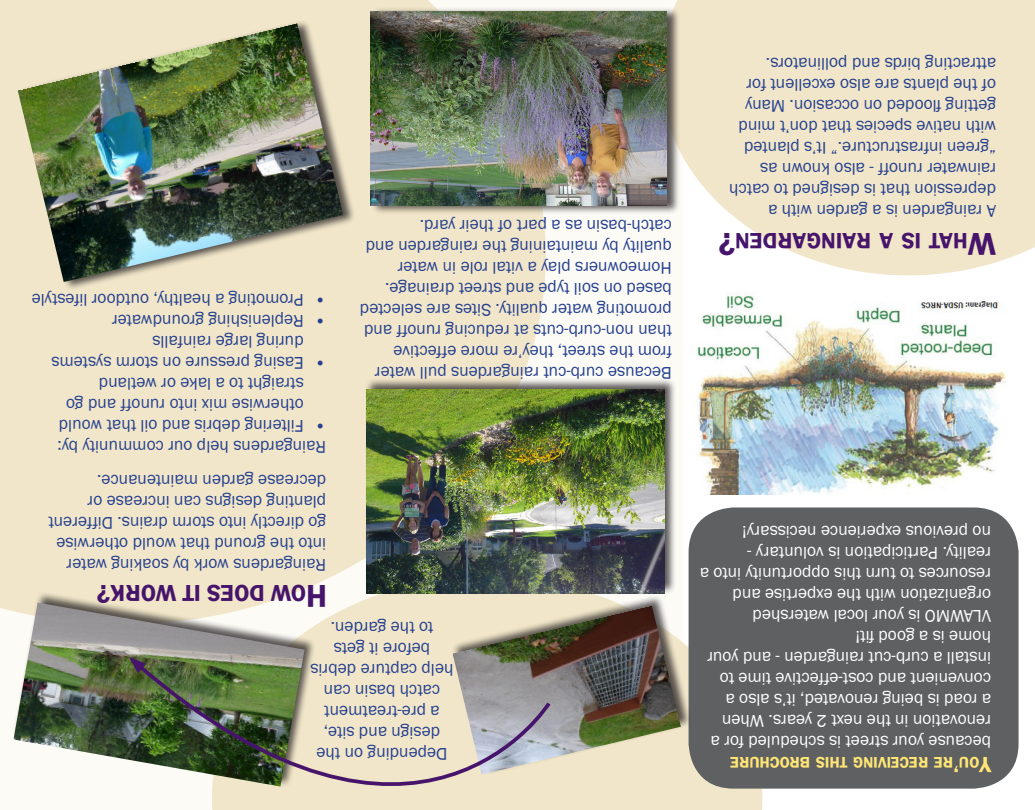
<style>
.page{position:relative;width:1035px;height:810px;background:#fff}
.page>*{position:absolute;margin:0;border:0;box-sizing:border-box;transform-origin:0 0}
.t1{font:600 32.5px "Franklin Gothic";color:#46156b}
.t2{font:600 26.25px "Franklin Gothic";color:#46156b}
.t3{font:600 23.75px "Franklin Gothic";color:#46156b}
.t4{font:600 22.75px "Franklin Gothic";color:#46156b}
.t5{font:600 22.5px "Franklin Gothic";color:#ffe675}
.t6{font:17.5px/21px "Franklin Gothic";color:#25408f}
.t7{font:17.5px/21px "Franklin Gothic";color:#fff}
.t8{font:600 15.75px "Franklin Gothic";color:#ffe675}
.s1{font-size:23.75px}
.s2{font-size:15.88px}
</style>
<div class="page">
<div style="left:0;top:0;width:682px;height:810px;background:#fcfbf6"></div>
<div style="left:316px;top:577px;width:446px;height:233px;background:#f1e6c9"></div>
<div style="left:0;top:0;width:546px;height:624px;background:#f1e6c9"></div>
<div style="left:689px;top:507px;width:330px;height:282px;background:#5f6062;border-radius:45px"></div>
<svg style="left:674px;top:0;width:361px;height:275px;fill:#f1e6c9"></svg>
<img style="left:697px;top:295px;width:311px;height:200px">
<div style="left:365px;top:377px;width:312px;height:218px;background:#231f20;opacity:.75"></div>
<img style="left:366px;top:390px;width:299px;height:203px">
<div style="left:451px;top:594px;width:241px;height:181px;background:#231f20;opacity:.75"></div>
<img style="left:453px;top:606px;width:228px;height:169px">
<div style="left:12px;top:591px;width:304px;height:197px;background:#231f20;opacity:.75"></div>
<img style="left:13px;top:603px;width:292px;height:184px">
<img style="left:132px;top:659px;width:421px;height:151px">
<svg style="left:129px;top:657px;width:17px;height:16px"></svg>
<div style="left:371px;top:7px;width:309px;height:208px;background:#231f20;opacity:.75"></div>
<img style="left:371px;top:11px;width:296px;height:194px">
<div style="left:18px;top:20px;width:338px;height:271px;background:#231f20;opacity:.75"></div>
<img style="left:18px;top:23px;width:325px;height:259px">
<p class="t6" style="left:304px;top:310px;width:274px;rotate:-180deg">Promoting a healthy, outdoor lifestyle</p>
<p class="t6" style="left:326px;top:310px;width:13px;rotate:-180deg">•</p>
<p class="t6" style="left:304px;top:331px;width:193px;rotate:-180deg">Replenishing groundwater</p>
<p class="t6" style="left:326px;top:331px;width:13px;rotate:-180deg">•</p>
<p class="t6" style="left:304px;top:352px;width:153px;rotate:-180deg">during large rainfalls</p>
<p class="t6" style="left:304px;top:373px;width:254px;rotate:-180deg">Easing pressure on storm systems</p>
<p class="t6" style="left:326px;top:373px;width:13px;rotate:-180deg">•</p>
<p class="t6" style="left:304px;top:415px;width:239px;rotate:-180deg">otherwise mix into runoff and go straight to a lake or wetland</p>
<p class="t6" style="left:304px;top:436px;width:246px;rotate:-180deg">Filtering debris and oil that would</p>
<p class="t6" style="left:326px;top:436px;width:13px;rotate:-180deg">•</p>
<p class="t6" style="left:326px;top:457px;width:270px;rotate:-180deg">Raingardens help our community by:</p>
<p class="t6" style="left:326px;top:575px;width:279px;rotate:-180deg">Raingardens work by soaking water into the ground that would otherwise go directly into storm drains. Different planting designs can increase or decrease garden maintenance.</p>
<p class="t2" style="left:125px;top:610px;width:30px;rotate:-180deg">?<span class="s1">K</span></p>
<p class="t3" style="left:201px;top:607px;width:61px;rotate:-180deg">TI WOR</p>
<p class="t3" style="left:306px;top:607px;width:57px;rotate:-180deg">OW DOES</p>
<p class="t1" style="left:327px;top:615px;width:18px;rotate:-180deg">H</p>
<p class="t6" style="left:672px;top:383px;width:313px;rotate:-180deg">Because curb-cut raingardens pull water from the street, they’re more effective than non-curb-cuts at reducing runoff and promoting water quality. Sites are selected based on soil type and street drainage.<br>Homeowners play a vital role in water quality by maintaining the raingarden and catch-basin as a part of their yard.</p>
<p class="t6" style="left:433px;top:638px;width:104px;rotate:-180deg">to the garden.</p>
<p class="t6" style="left:453px;top:680px;width:145px;text-align:center;rotate:-180deg">help capture debris before it gets</p>
<p class="t6" style="left:440px;top:701px;width:118px;rotate:-180deg">catch basin can</p>
<p class="t6" style="left:440px;top:722px;width:117px;rotate:-180deg">a pre-treatment</p>
<p class="t6" style="left:448px;top:764px;width:133px;text-align:center;rotate:-180deg">Depending on the design and site,</p>
<p class="t6" style="left:996px;top:221px;width:268px;rotate:-180deg">A raingarden is a garden with a depression that is designed to catch rainwater runoff - also known as “green infrastructure.” It’s planted with native species that don’t mind getting flooded on occasion. Many of the plants are also excellent for attracting birds and pollinators.</p>
<p class="t1" style="left:735px;top:264px;width:18px;rotate:-180deg">?</p>
<p class="t4" style="left:968px;top:255px;width:234px;rotate:-180deg">hat si a rai ngarden</p>
<p class="t1" style="left:996px;top:264px;width:30px;rotate:-180deg">W</p>
<p class="t7" style="left:991px;top:542px;width:251px;rotate:-180deg">no previous experience necissary!</p>
<p class="t7" style="left:991px;top:626px;width:293px;rotate:-180deg">VLAWMO is your local watershed organization with the expertise and resources to turn this opportunity into a reality. Participation is voluntary -</p>
<p class="t7" style="left:991px;top:752px;width:285px;rotate:-180deg">because your street is scheduled for a renovation in the next 2 years. When<br>a road is being renovated, it’s also a convenient and cost-effective time to install a curb-cut raingarden - and your home is a good fit!</p>
<p class="t8" style="left:979px;top:772px;width:251px;rotate:-180deg">ou re re<span class="s2">CEI</span> iv ng th si brochure</p>
<p class="t5" style="left:959px;top:779px;width:7px;rotate:-180deg">’</p>
<p class="t5" style="left:991px;top:779px;width:13px;rotate:-180deg">Y</p>
</div>
